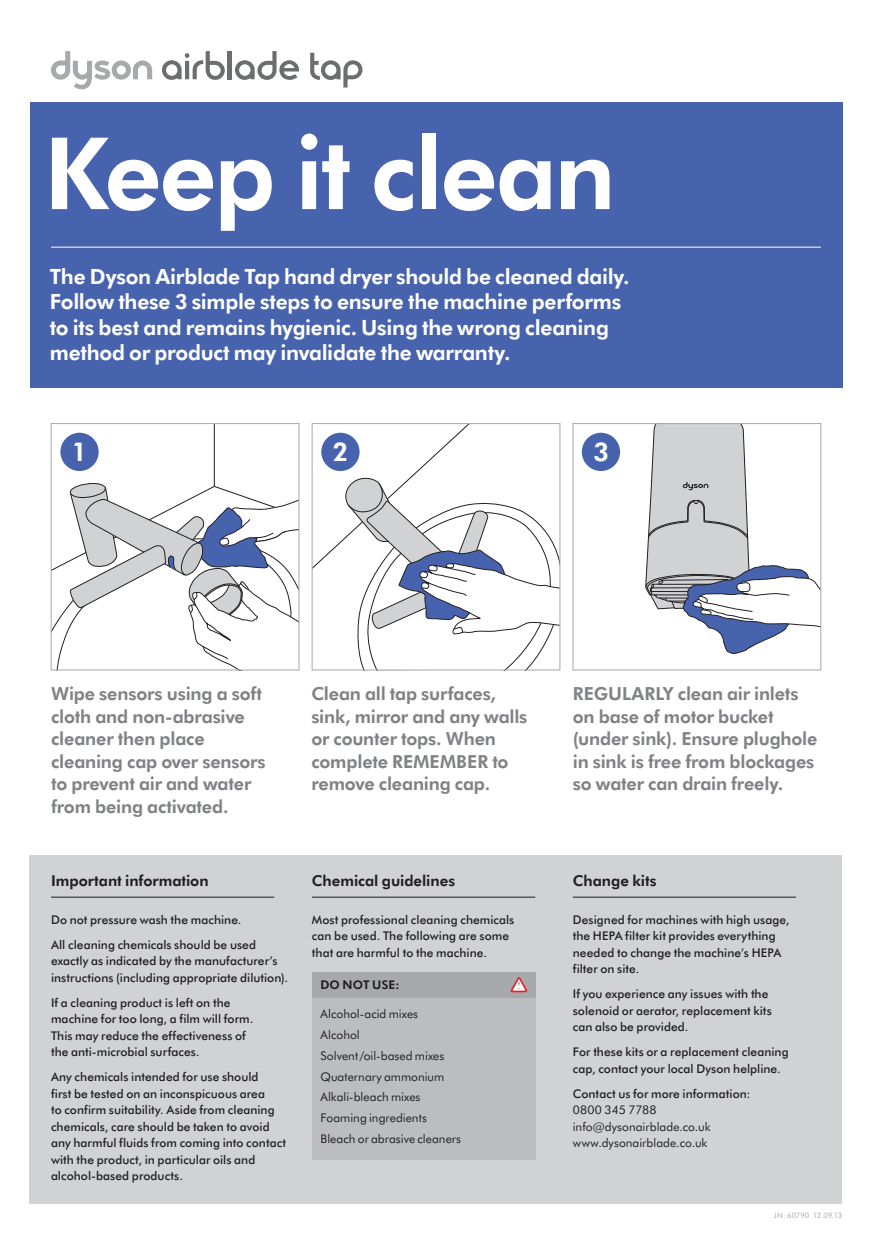
<style>
.page{position:relative;width:872px;height:1234px;background:#fff}
.page>*{position:absolute;margin:0;border:0;box-sizing:border-box;transform-origin:0 0}
.t1{font:800 99.75px "Futura BT";letter-spacing:-.025em;color:#fff}
.t2{font:800 25.8px "Futura BT";color:#fff}
.t3{font:800 21px "Futura BT";letter-spacing:-.01em;color:#fff}
.t4{font:800 18px/22.5px "Futura BT";letter-spacing:-.01em;color:#808285}
.t5{font:800 15px "Futura BT";letter-spacing:-.005em;color:#231f20}
.t6{font:500 12px/16.5px "Futura BT";letter-spacing:.005em;color:#231f20}
.t7{font:12px/16.5px "Futura BT";letter-spacing:.005em;color:#231f20}
.t8{font:800 12px "Futura BT";letter-spacing:.01em;color:#231f20}
.t9{font:7.5px "Futura BT";letter-spacing:.005em;color:#a8a9ad}
.s1{font-weight:500}
</style>
<div class="page">
<div style="left:30px;top:102px;width:812px;height:285px;background:#4863ae"></div>
<hr style="left:51px;top:247px;width:770px;height:1px;background:#fff">
<div style="left:30px;top:855px;width:812px;height:348px;background:#d1d2d4"></div>
<div style="left:312px;top:997px;width:223px;height:162px;background:#bcbdc0"></div>
<hr style="left:312px;top:896px;width:223px;height:1px;background:#231f20">
<hr style="left:573px;top:896px;width:223px;height:1px;background:#231f20">
<hr style="left:51px;top:896px;width:223px;height:1px;background:#231f20">
<div style="left:312px;top:971px;width:223px;height:26px;background:#a8a9ad"></div>
<svg style="left:510px;top:977px;width:17px;height:15px"></svg>
<div style="left:582px;top:432px;width:38px;height:39px;background:#4863ae;border-radius:50%"></div>
<svg style="left:51px;top:51px;width:101px;height:38px"></svg>
<svg style="left:162px;top:51px;width:63px;height:29px"></svg>
<hr style="left:228px;top:51px;width:4px;height:28px;background:#6c6d70">
<svg style="left:235px;top:51px;width:64px;height:29px"></svg>
<svg style="left:310px;top:53px;width:52px;height:34px"></svg>
<svg style="left:53px;top:425px;width:244px;height:243px"></svg>
<div style="left:51px;top:423px;width:248px;height:247px;border:1px solid #a8a9ad"></div>
<svg style="left:314px;top:425px;width:244px;height:243px"></svg>
<div style="left:312px;top:423px;width:248px;height:247px;border:1px solid #a8a9ad"></div>
<svg style="left:645px;top:425px;width:174px;height:229px"></svg>
<div style="left:573px;top:423px;width:248px;height:247px;border:1px solid #a8a9ad"></div>
<p class="t1" style="left:44px;top:106px;width:573px">Keep it clean</p>
<p class="t3" style="left:50px;top:262px;width:581px">The Dyson Airblade Tap hand dryer should be cleaned daily.</p>
<p class="t3" style="left:50px;top:287px;width:573px">Follow these 3 simple steps to ensure the machine performs</p>
<p class="t3" style="left:50px;top:313px;width:561px">to its best and remains hygienic. Using the wrong cleaning</p>
<p class="t3" style="left:50px;top:338px;width:462px">method or product may invalidate the warranty.</p>
<p class="t2" style="left:72px;top:434px;width:17px">1</p>
<p class="t2" style="left:332px;top:434px;width:17px">2</p>
<p class="t2" style="left:593px;top:434px;width:17px">3</p>
<p class="t4" style="left:51px;top:682px;width:216px">Wipe sensors using a soft cloth and non-abrasive cleaner then place cleaning cap over sensors to prevent air and water from being activated.</p>
<p class="t4" style="left:311px;top:682px;width:218px">Clean all tap surfaces, sink, mirror and any walls or counter tops. When complete REMEMBER to remove cleaning cap.</p>
<p class="t4" style="left:573px;top:682px;width:246px">REGULARLY clean air inlets on base of motor bucket (under sink). Ensure plughole in sink is free from blockages so water can drain freely.</p>
<p class="t5" style="left:51px;top:870px;width:159px">Important information</p>
<p class="t6" style="left:51px;top:910px;width:192px">Do not pressure wash the machine.</p>
<p class="t6" style="left:51px;top:935px;width:239px">All cleaning chemicals should be used exactly as indicated by the manufacturer’s instructions (including appropriate dilution).</p>
<p class="t6" style="left:51px;top:993px;width:204px">If a cleaning product is left on the machine for too long, a film will form.<br>This may reduce the effectiveness of the anti-microbial surfaces.</p>
<p class="t6" style="left:51px;top:1068px;width:236px">Any chemicals intended for use should<br>first be tested on an inconspicuous area<br>to confirm suitability. Aside from cleaning chemicals, care should be taken to avoid any harmful fluids from coming into contact with the product, in particular oils and alcohol-based products.</p>
<p class="t5" style="left:312px;top:870px;width:145px">Chemical guidelines</p>
<p class="t6" style="left:312px;top:910px;width:204px">Most professional cleaning chemicals can be used. The following are some that are harmful to the machine.</p>
<p class="t8" style="left:320px;top:976px;width:81px">DO NOT USE:</p>
<p class="t7" style="left:320px;top:1005px;width:99px">Alcohol-acid mixes</p>
<p class="t7" style="left:320px;top:1025px;width:41px">Alcohol</p>
<p class="t7" style="left:320px;top:1046px;width:126px">Solvent /oil-based mixes</p>
<p class="t7" style="left:320px;top:1067px;width:125px">Quaternary ammonium</p>
<p class="t7" style="left:320px;top:1088px;width:102px">Alkali-bleach mixes</p>
<p class="t7" style="left:320px;top:1108px;width:108px">Foaming ingredients</p>
<p class="t7" style="left:320px;top:1129px;width:142px">Bleach or abrasive cleaners</p>
<p class="t5" style="left:573px;top:870px;width:85px">Change kits</p>
<p class="t6" style="left:573px;top:910px;width:218px">Designed for machines with high usage, the HEPA filter kit provides everything needed to change the machine’s HEPA filter on site.</p>
<p class="t6" style="left:573px;top:985px;width:200px">If you experience any issues with the solenoid or aerator, replacement kits can also be provided.</p>
<p class="t6" style="left:573px;top:1043px;width:217px">For these kits or a replacement cleaning cap, contact your local Dyson helpline.</p>
<p class="t7" style="left:573px;top:1084px;width:179px"><span class="s1">Contact us for more information:<br></span>0800 345 7788 info@dysonairblade.co.uk www.dysonairblade.co.uk</p>
<p class="t9" style="left:774px;top:1210px;width:70px">JN: 60790 12.09.13</p>
</div>
